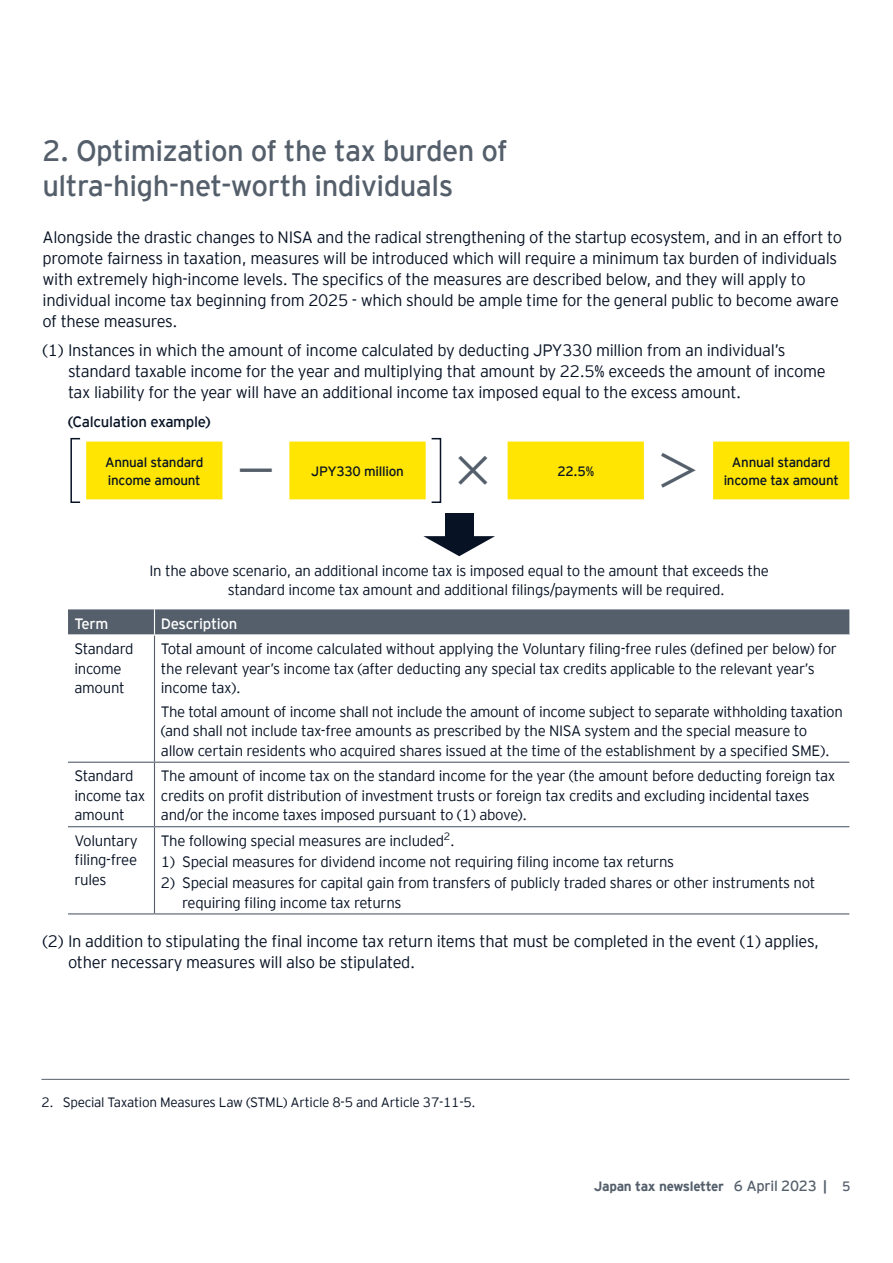
<style>
.page{position:relative;width:893px;height:1263px;background:#fff}
.page>*{position:absolute;margin:0;border:0;box-sizing:border-box;transform-origin:0 0}
.t1{font:45px "Shin Go Pr 6 N";color:#545f6b}
.t2{font:29.25px/35.1px "EY Interstate";letter-spacing:-.02em;color:#545f6b}
.t3{font:300 16.5px/21px "EY Interstate";letter-spacing:-.02em;color:#071224}
.t4{font:300 15px/19.5px "EY Interstate";letter-spacing:-.02em;color:#071224}
.t5{font:15px "EY Interstate";letter-spacing:-.02em;color:#071224}
.t6{font:15px "EY Interstate";letter-spacing:-.02em;color:#fff}
.t7{font:13.5px/18px "EY Interstate";letter-spacing:-.02em;color:#071224}
.t8{font:300 13.5px "EY Interstate";letter-spacing:-.02em;color:#071224}
.t9{font:700 13.5px "EY Interstate";letter-spacing:-.03em;color:#545f6b}
.s1{font-weight:400;font-size:14.7px}
.s2{font-weight:400}
</style>
<div class="page">
<hr style="left:41px;top:1079px;width:808px;height:1px;background:#545f6b">
<div style="left:445px;top:513px;width:29px;height:32px;background:#071224"></div>
<svg style="left:423px;top:536px;width:72px;height:20px"></svg>
<div style="left:87px;top:442px;width:135px;height:57px;background:#ffe501"></div>
<div style="left:290px;top:442px;width:135px;height:57px;background:#ffe501"></div>
<div style="left:289px;top:442px;width:137px;height:57px;border:2px solid #ffe501"></div>
<div style="left:508px;top:442px;width:135px;height:57px;background:#ffe501"></div>
<div style="left:714px;top:442px;width:135px;height:57px;background:#ffe501"></div>
<div style="left:431px;top:438px;width:10px;height:65px;border:2px solid #071224"></div>
<div style="left:70px;top:438px;width:11px;height:65px;border:2px solid #071224"></div>
<hr style="left:154px;top:635px;width:1px;height:127px;background:#545f6b">
<hr style="left:68px;top:762px;width:86px;height:1px;background:#545f6b">
<hr style="left:154px;top:762px;width:695px;height:1px;background:#545f6b">
<hr style="left:154px;top:763px;width:1px;height:63px;background:#545f6b">
<hr style="left:68px;top:826px;width:86px;height:1px;background:#545f6b">
<hr style="left:154px;top:826px;width:695px;height:1px;background:#545f6b">
<hr style="left:154px;top:827px;width:1px;height:86px;background:#545f6b">
<hr style="left:68px;top:913px;width:86px;height:1px;background:#545f6b">
<hr style="left:154px;top:913px;width:695px;height:1px;background:#545f6b">
<div style="left:68px;top:609px;width:781px;height:25px;background:#545f6b"></div>
<h2 class="t2" style="left:43px;top:131px;width:467px">2. Optimization of the tax burden of ultra-high-net-worth individuals</h2>
<p class="t3" style="left:43px;top:225px;width:801px">Alongside the drastic changes to NISA and the radical strengthening of the startup ecosystem, and in an effort to promote fairness in taxation, measures will be introduced which will require a minimum tax burden of individuals with extremely high-income levels. The specifics of the measures are described below, and they will apply to individual income tax beginning from 2025 - which should be ample time for the general public to become aware of these measures.</p>
<p class="t3" style="left:68px;top:339px;width:759px;text-indent:-26px">(1) Instances in which the amount of income calculated by deducting JPY330 million from an individual’s standard taxable income for the year and multiplying that amount by 22.5% exceeds the amount of income tax liability for the year will have an additional income tax imposed equal to the excess amount.</p>
<p class="t5" style="left:68px;top:411px;width:144px">(Calculation example)</p>
<h1 class="t1" style="left:450px;top:434px;width:46px">×</h1>
<h1 class="t1" style="left:660px;top:434px;width:38px">&gt;</h1>
<p class="t7" style="left:105px;top:452px;width:100px">Annual standard income amount</p>
<p class="t7" style="left:311px;top:461px;width:94px">JPY330 million</p>
<p class="t7" style="left:557px;top:461px;width:38px">22.5%</p>
<h1 class="t1" style="left:233px;top:434px;width:46px">－</h1>
<p class="t7" style="left:732px;top:452px;width:100px">Annual standard</p>
<p class="t7" style="left:724px;top:470px;width:117px">income tax amount</p>
<p class="t4" style="left:228px;top:560px;width:543px;text-indent:-78px">In the above scenario, an additional income tax is imposed equal to the amount that exceeds the standard income tax amount and additional filings/payments will be required.</p>
<p class="t6" style="left:74px;top:613px;width:35px">Term</p>
<p class="t6" style="left:161px;top:613px;width:78px">Description</p>
<p class="t4" style="left:74px;top:638px;width:61px">Standard income amount</p>
<p class="t4" style="left:161px;top:638px;width:678px">Total amount of income calculated without applying the Voluntary filing-free rules (defined per below) for the relevant year’s income tax (after deducting any special tax credits applicable to the relevant year’s income tax).</p>
<p class="t4" style="left:161px;top:701px;width:683px">The total amount of income shall not include the amount of income subject to separate withholding taxation (and shall not include tax-free amounts as prescribed by the NISA system and the special measure to allow certain residents who acquired shares issued at the time of the establishment by a specified SME).</p>
<p class="t4" style="left:74px;top:765px;width:72px">Standard income tax amount</p>
<p class="t4" style="left:161px;top:765px;width:676px">The amount of income tax on the standard income for the year (the amount before deducting foreign tax credits on profit distribution of investment trusts or foreign tax credits and excluding incidental taxes and/or the income taxes imposed pursuant to (1) above).</p>
<p class="t4" style="left:74px;top:830px;width:65px;text-align:justify">Voluntary filing-free rules</p>
<p class="t4" style="left:161px;top:830px;width:295px">The following special measures are included<sup>2</sup>.</p>
<p class="t4" style="left:161px;top:851px;width:515px">1) Special measures for dividend income not requiring filing income tax returns</p>
<p class="t4" style="left:182px;top:872px;width:635px;text-indent:-21px">2) Special measures for capital gain from transfers of publicly traded shares or other instruments not requiring filing income tax returns</p>
<p class="t3" style="left:68px;top:929px;width:753px;text-indent:-26px">(2) In addition to stipulating the final income tax return items that must be completed in the event (1) applies, other necessary measures will also be stipulated.</p>
<p class="t8" style="left:41px;top:1092px;width:436px">2. Special Taxation Measures Law (STML) Article 8-5 and Article 37-11-5.</p>
<p class="t9" style="left:594px;top:1177px;width:258px">Japan tax newsletter <span class="s1">6 April 2023</span> | <span class="s2">5</span></p>
</div>
